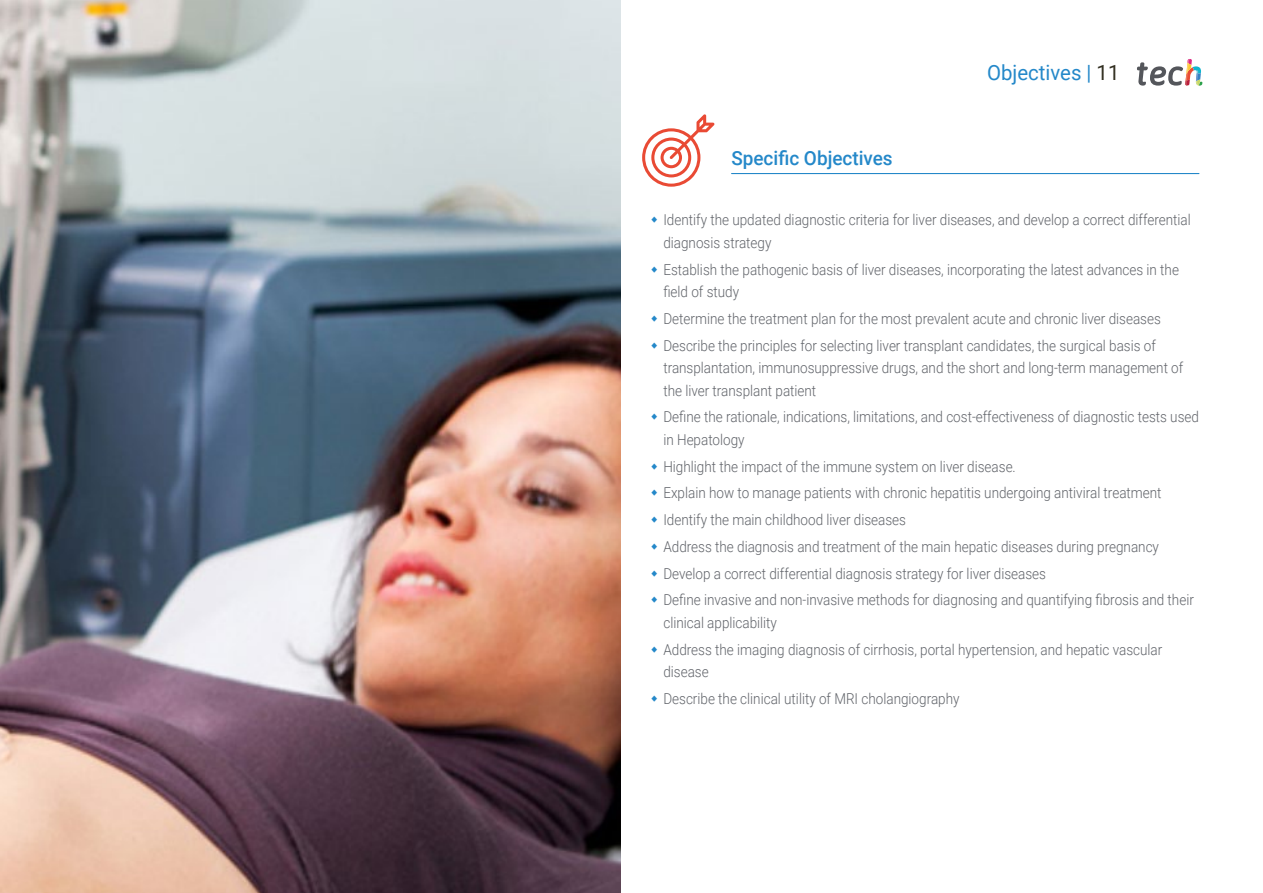
<style>
.page{position:relative;width:1263px;height:893px;background:#fff}
.page>*{position:absolute;margin:0;border:0;box-sizing:border-box;transform-origin:0 0}
.t1{font:21px "Roboto";color:#2488c9}
.t2{font:500 19.5px "Roboto";color:#2488c9}
.t3{font:300 15px/26.7px "Roboto";color:#61646a;scale:.9 1}
.s1{color:#312e20}
</style>
<div class="page">
<svg style="left:1137px;top:59px;width:65px;height:27px"></svg>
<svg style="left:642px;top:114px;width:72px;height:73px"></svg>
<hr style="left:731px;top:173px;width:468px;height:1px;background:#2488c9">
<img style="left:0;top:0;width:621px;height:893px">
<h2 class="t2" style="left:731px;top:145px;width:163px">Specific Objectives</h2>
<h1 class="t1" style="left:987px;top:57px;width:134px">Objectives | <span class="s1">11</span></h1>
<p class="t3" style="left:663px;top:208px;width:587px;line-height:22.5px">Identify the updated diagnostic criteria for liver diseases, and develop a correct differential diagnosis strategy</p>
<p class="t3" style="left:663px;top:258px;width:574px;line-height:22.5px">Establish the pathogenic basis of liver diseases, incorporating the latest advances in the field of study</p>
<p class="t3" style="left:663px;top:305px;width:554px">Determine the treatment plan for the most prevalent acute and chronic liver diseases<br>Describe the principles for selecting liver transplant candidates, the surgical basis of</p>
<p class="t3" style="left:663px;top:356px;width:579px;line-height:22.5px">transplantation, immunosuppressive drugs, and the short and long-term management of the liver transplant patient</p>
<p class="t3" style="left:663px;top:405px;width:597px;line-height:22.5px">Define the rationale, indications, limitations, and cost-effectiveness of diagnostic tests used in Hepatology</p>
<p class="t3" style="left:663px;top:452px;width:591px">Highlight the impact of the immune system on liver disease.<br>Explain how to manage patients with chronic hepatitis undergoing antiviral treatment Identify the main childhood liver diseases<br>Address the diagnosis and treatment of the main hepatic diseases during pregnancy Develop a correct differential diagnosis strategy for liver diseases<br>Define invasive and non-invasive methods for diagnosing and quantifying fibrosis and their</p>
<p class="t3" style="left:663px;top:609px;width:556px">clinical applicability<br>Address the imaging diagnosis of cirrhosis, portal hypertension, and hepatic vascular</p>
<p class="t3" style="left:663px;top:658px;width:331px">disease<br>Describe the clinical utility of MRI cholangiography</p>
</div>
